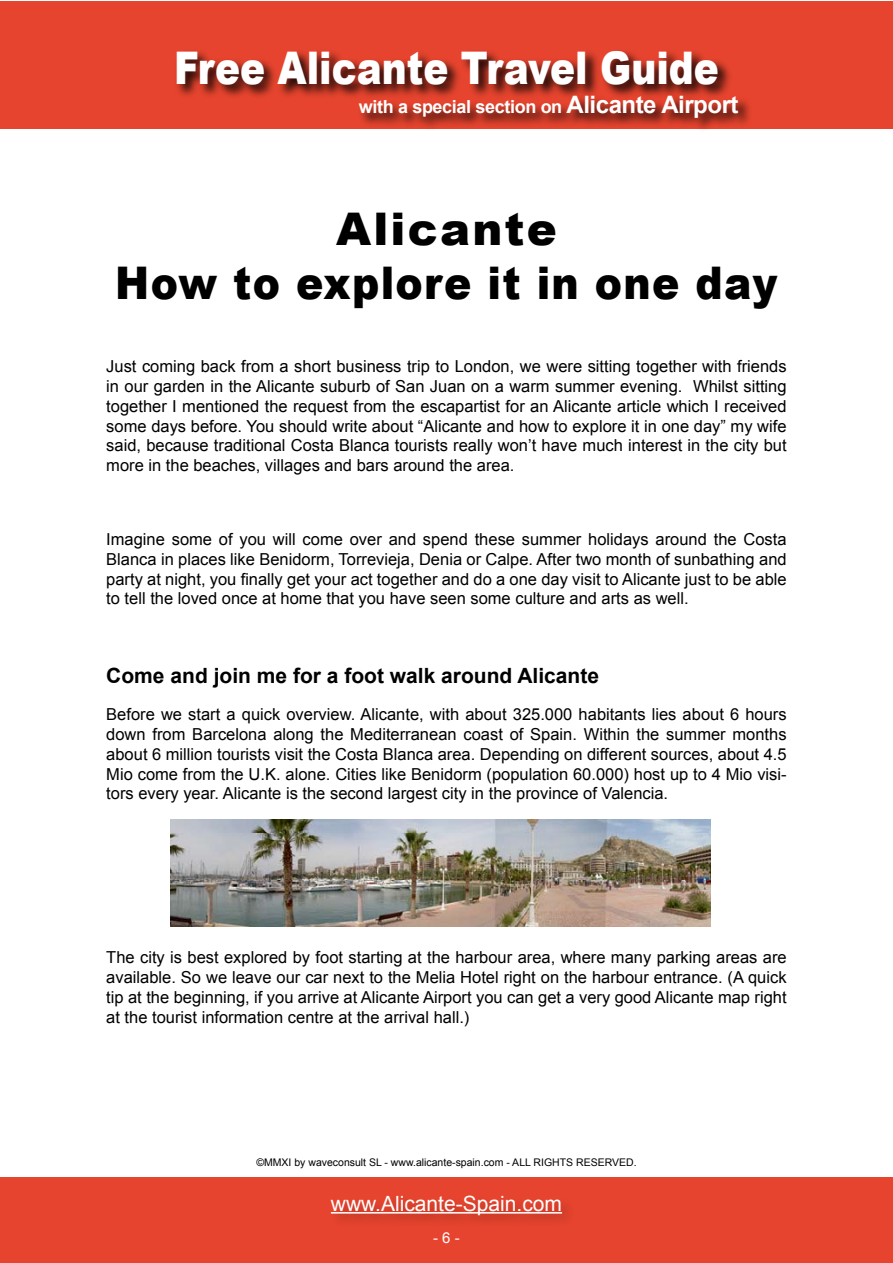
<style>
.page{position:relative;width:893px;height:1263px;background:#fff}
.page>*{position:absolute;margin:0;border:0;box-sizing:border-box;transform-origin:0 0}
.t1{font:900 45px/54px "Arial";letter-spacing:.03em;color:#000;text-align:center}
.t2{font:900 45px "Arial";color:#fff;scale:.83 1}
.t3{font:700 21px "Arial";color:#000}
.t4{font:21px "Arial";color:#fff}
.t5{font:700 18px "Arial";letter-spacing:-.02em;color:#fff}
.t6{font:16.5px/19.8px "Arial";color:#000;text-align:justify}
.t7{font:15px "Arial";color:#fff}
.t8{font:10.5px "Arial";color:#000}
.s1{font-size:24px}
</style>
<div class="page">
<div style="left:1px;top:1px;width:892px;height:127px;background:#e6442e"></div>
<div style="left:0;top:1178px;width:893px;height:85px;background:#e6442e"></div>
<div style="left:173px;top:48px;width:560px;height:52px;background:#000;opacity:.9"></div>
<div style="left:329px;top:1193px;width:248px;height:37px;background:#000;opacity:.25"></div>
<hr style="left:331px;top:1212px;width:231px;height:1px;background:#fff">
<div style="left:357px;top:93px;width:396px;height:40px;background:#000;opacity:.9"></div>
<img style="left:170px;top:820px;width:540px;height:106px">
<h1 class="t2" style="left:174px;top:35px;width:658px">Free Alicante Travel Guide</h1>
<p class="t5" style="left:359px;top:95px;width:381px">with a special section on <span class="s1">Alicante Airport</span></p>
<h1 class="t1" style="left:115px;top:200px;width:664px">Alicante<br>How to explore it in one day</h1>
<p class="t6" style="left:106px;top:357px;width:682px">Just coming back from a short business trip to London, we were sitting together with friends in our garden in the Alicante suburb of San Juan on a warm summer evening. Whilst sitting together I mentioned the request from the escapartist for an Alicante article which I received some days before. You should write about “Alicante and how to explore it in one day” my wife said, because traditional Costa Blanca tourists really won’t have much interest in the city but more in the beaches, villages and bars around the area.</p>
<p class="t6" style="left:106px;top:529px;width:682px">Imagine some of you will come over and spend these summer holidays around the Costa Blanca in places like Benidorm, Torrevieja, Denia or Calpe. After two month of sunbathing and party at night, you finally get your act together and do a one day visit to Alicante just to be able to tell the loved once at home that you have seen some culture and arts as well.</p>
<p class="t3" style="left:106px;top:662px;width:494px">Come and join me for a foot walk around Alicante</p>
<p class="t6" style="left:106px;top:705px;width:682px">Before we start a quick overview. Alicante, with about 325.000 habitants lies about 6 hours down from Barcelona along the Mediterranean coast of Spain. Within the summer months about 6 million tourists visit the Costa Blanca area. Depending on different sources, about 4.5<br>Mio come from the U.K. alone. Cities like Benidorm (population 60.000) host up to 4 Mio visi&shy;tors every year. Alicante is the second largest city in the province of Valencia.</p>
<p class="t6" style="left:106px;top:948px;width:682px">The city is best explored by foot starting at the harbour area, where many parking areas are available. So we leave our car next to the Melia Hotel right on the harbour entrance. (A quick tip at the beginning, if you arrive at Alicante Airport you can get a very good Alicante map right at the tourist information centre at the arrival hall.)</p>
<p class="t8" style="left:256px;top:1155px;width:382px">©MMXI by waveconsult SL - www.alicante-spain.com - ALL RIGHTS RESERVED.</p>
<p class="t4" style="left:331px;top:1189px;width:233px">www.Alicante-Spain.com</p>
<p class="t7" style="left:433px;top:1228px;width:28px">- -</p>
</div>
